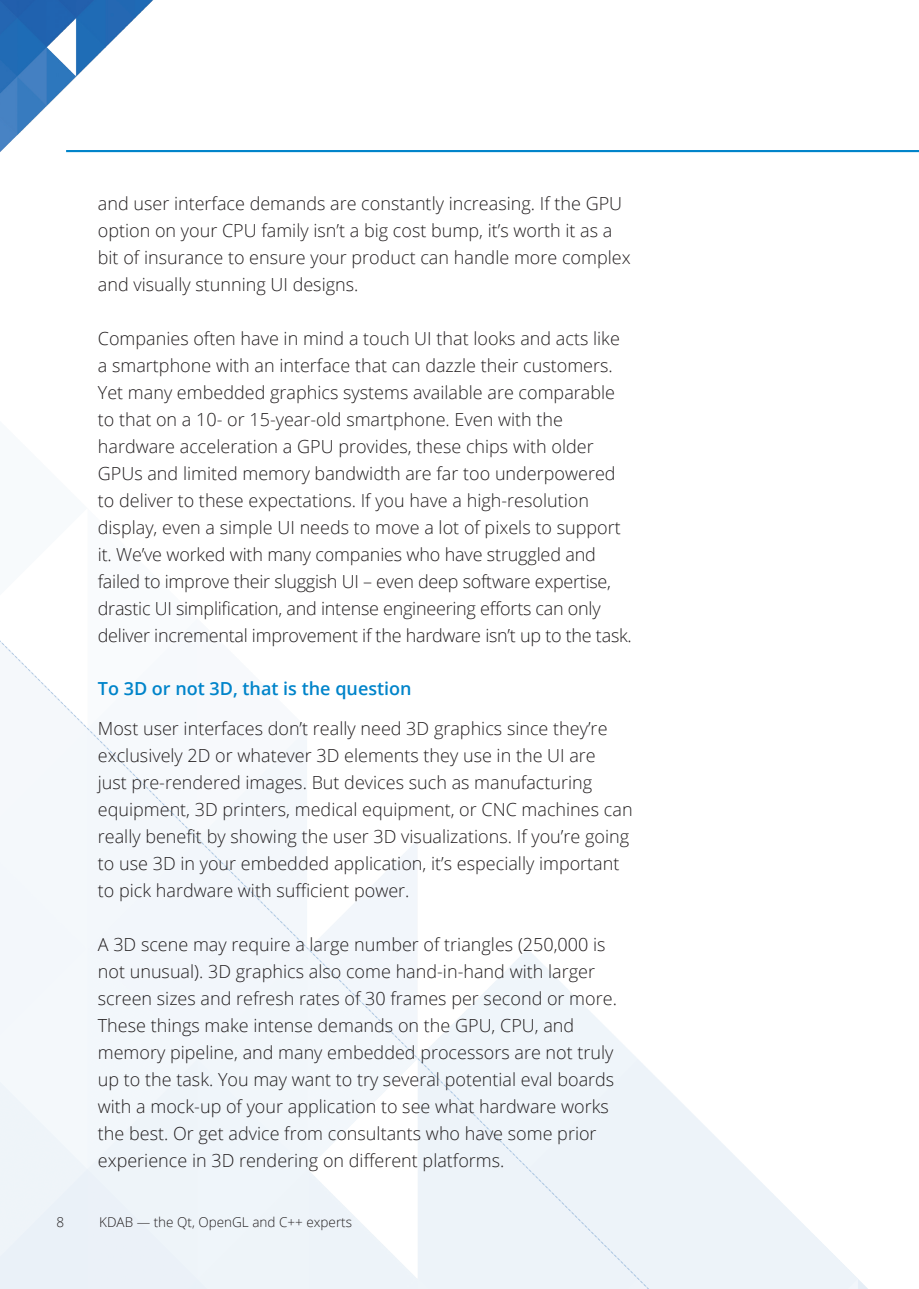
<style>
.page{position:relative;width:919px;height:1289px;background:#fff}
.page>*{position:absolute;margin:0;border:0;box-sizing:border-box;transform-origin:0 0}
.Body_Text{font:300 18px/27px "Open Sans";color:#231f20}
.Section_Subtitle{font:600 18px "Open Sans";color:#0084ca}
.t1{font:300 13.5px "Open Sans";color:#231f20}
</style>
<div class="page">
<img style="left:0;top:640px;width:867px;height:648px">
<img style="left:0;top:0;width:180px;height:153px">
<hr style="left:66px;top:150px;width:852px;height:2px;background:#0084ca">
<p class="Body_Text" style="left:98px;top:189px;width:534px">and user interface demands are constantly increasing. If the GPU option on your CPU family isn’t a big cost bump, it’s worth it as a bit of insurance to ensure your product can handle more complex and visually stunning UI designs.</p>
<p class="Body_Text" style="left:98px;top:324px;width:535px">Companies often have in mind a touch UI that looks and acts like a smartphone with an interface that can dazzle their customers.<br>Yet many embedded graphics systems available are comparable to that on a 10- or 15-year-old smartphone. Even with the hardware acceleration a GPU provides, these chips with older GPUs and limited memory bandwidth are far too underpowered to deliver to these expectations. If you have a high-resolution display, even a simple UI needs to move a lot of pixels to support it. We’ve worked with many companies who have struggled and failed to improve their sluggish UI – even deep software expertise, drastic UI simplification, and intense engineering efforts can only deliver incremental improvement if the hardware isn’t up to the task.</p>
<p class="Section_Subtitle" style="left:98px;top:676px;width:315px">To 3D or not 3D, that is the question</p>
<p class="Body_Text" style="left:98px;top:714px;width:536px">Most user interfaces don’t really need 3D graphics since they’re exclusively 2D or whatever 3D elements they use in the UI are<br>just pre-rendered images. But devices such as manufacturing equipment, 3D printers, medical equipment, or CNC machines can really benefit by showing the user 3D visualizations. If you’re going to use 3D in your embedded application, it’s especially important to pick hardware with sufficient power.</p>
<p class="Body_Text" style="left:98px;top:930px;width:520px">A 3D scene may require a large number of triangles (250,000 is not unusual). 3D graphics also come hand-in-hand with larger screen sizes and refresh rates of 30 frames per second or more.<br>These things make intense demands on the GPU, CPU, and memory pipeline, and many embedded processors are not truly up to the task. You may want to try several potential eval boards with a mock-up of your application to see what hardware works the best. Or get advice from consultants who have some prior experience in 3D rendering on different platforms.</p>
<p class="t1" style="left:56px;top:1212px;width:9px">8</p>
<p class="t1" style="left:99px;top:1212px;width:254px">KDAB — the Qt, OpenGL and C++ experts</p>
</div>
